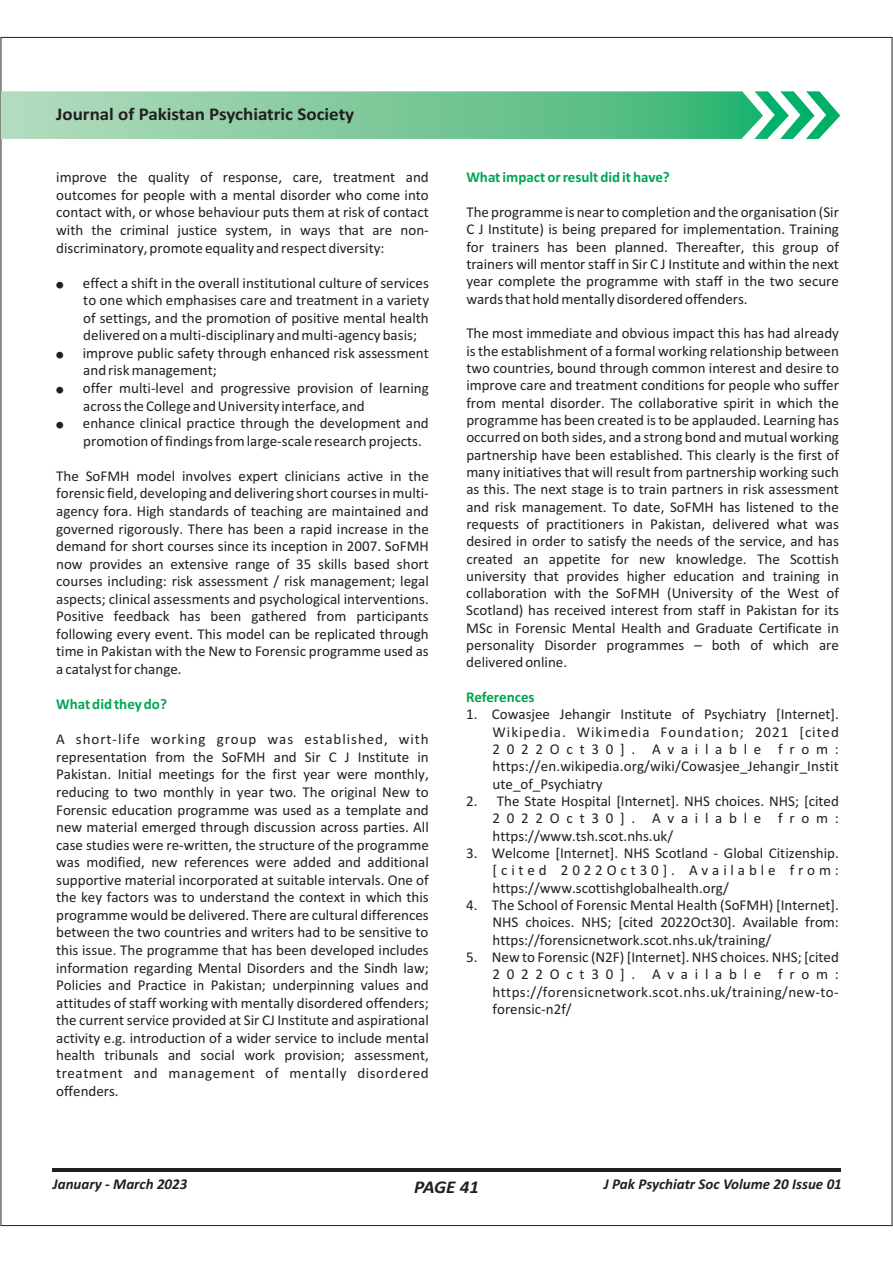
<style>
.page{position:relative;width:893px;height:1263px;background:#fff}
.page>*{position:absolute;margin:0;border:0;box-sizing:border-box;transform-origin:0 0}
.t1{font:700 18px "Calibri";color:#231f20;scale:1.06 1}
.t2{font:italic 700 18px "Calibri";letter-spacing:-.01em;color:#231f20;scale:1.06 1}
.t3{font:15px/17.5px "Calibri";color:#231f20;text-align:justify}
.t4{font:700 15px "Calibri";color:#00a650}
.t5{font:italic 700 15px "Calibri";color:#231f20}
.t6{font:700 7.5px "Adobe Gothic Std";color:#231f20}
</style>
<div class="page">
<hr style="left:52px;top:1168px;width:789px;height:3px;background:#231f20">
<svg style="left:1px;top:91px;width:839px;height:48px;background:#7dcb9e"></svg>
<p class="t1" style="left:56px;top:106px;width:283px">Journal of Pakistan Psychiatric Society</p>
<p class="t3" style="left:56px;top:170px;width:374px">improve the quality of response, care, treatment and outcomes for people with a mental disorder who come into contact with, or whose behaviour puts them at risk of contact with the criminal justice system, in ways that are non&shy;discriminatory, promote equality and respect diversity:</p>
<p class="t3" style="left:83px;top:275px;width:348px;text-align:left">effect a shift in the overall institutional culture of services to one which emphasises care and treatment in a variety of settings, and the promotion of positive mental health delivered on a multi-disciplinary and multi-agency basis; improve public safety through enhanced risk assessment and risk management;<br>offer multi-level and progressive provision of learning across the College and University interface, and<br>enhance clinical practice through the development and promotion of findings from large-scale research projects.</p>
<p class="t3" style="left:56px;top:468px;width:374px">The SoFMH model involves expert clinicians active in the forensic field, developing and delivering short courses in multi&shy;agency fora. High standards of teaching are maintained and governed rigorously. There has been a rapid increase in the demand for short courses since its inception in 2007. SoFMH now provides an extensive range of 35 skills based short courses including: risk assessment / risk management; legal aspects; clinical assessments and psychological interventions.<br>Positive feedback has been gathered from participants following every event. This model can be replicated through time in Pakistan with the New to Forensic programme used as a catalyst for change.</p>
<p class="t6" style="left:56px;top:281px;width:9px">●</p>
<p class="t6" style="left:56px;top:351px;width:9px">●</p>
<p class="t6" style="left:56px;top:386px;width:9px">●</p>
<p class="t6" style="left:56px;top:421px;width:9px">●</p>
<p class="t4" style="left:56px;top:698px;width:112px">What did they do?</p>
<p class="t3" style="left:56px;top:732px;width:374px">A short-life working group was established, with representation from the SoFMH and Sir C J Institute in Pakistan. Initial meetings for the first year were monthly, reducing to two monthly in year two. The original New to Forensic education programme was used as a template and new material emerged through discussion across parties. All case studies were re-written, the structure of the programme was modified, new references were added and additional supportive material incorporated at suitable intervals. One of the key factors was to understand the context in which this programme would be delivered. There are cultural differences between the two countries and writers had to be sensitive to this issue. The programme that has been developed includes information regarding Mental Disorders and the Sindh law; Policies and Practice in Pakistan; underpinning values and attitudes of staff working with mentally disordered offenders; the current service provided at Sir CJ Institute and aspirational activity e.g. introduction of a wider service to include mental health tribunals and social work provision; assessment, treatment and management of mentally disordered offenders.</p>
<p class="t4" style="left:466px;top:171px;width:205px">What impact or result did it have?</p>
<p class="t3" style="left:466px;top:204px;width:374px">The programme is near to completion and the organisation (Sir C J Institute) is being prepared for implementation. Training for trainers has been planned. Thereafter, this group of trainers will mentor staff in Sir C J Institute and within the next year complete the programme with staff in the two secure wards that hold mentally disordered offenders.</p>
<p class="t3" style="left:466px;top:326px;width:374px">The most immediate and obvious impact this has had already is the establishment of a formal working relationship between two countries, bound through common interest and desire to improve care and treatment conditions for people who suffer from mental disorder. The collaborative spirit in which the programme has been created is to be applauded. Learning has occurred on both sides, and a strong bond and mutual working partnership have been established. This clearly is the first of many initiatives that will result from partnership working such as this. The next stage is to train partners in risk assessment and risk management. To date, SoFMH has listened to the requests of practitioners in Pakistan, delivered what was desired in order to satisfy the needs of the service, and has created an appetite for new knowledge. The Scottish university that provides higher education and training in collaboration with the SoFMH (University of the West of Scotland) has received interest from staff in Pakistan for its MSc in Forensic Mental Health and Graduate Certificate in personality Disorder programmes – both of which are delivered online.</p>
<p class="t4" style="left:466px;top:691px;width:70px">References</p>
<p class="t3" style="left:493px;top:707px;width:348px;text-indent:-26px">1. Cowasjee Jehangir Institute of Psychiatry [Internet].<br>Wikipedia. Wikimedia Foundation; 2021 [cited 2022Oct30]. Available from: https://en.wikipedia.org/wiki/Cowasjee_Jehangir_Instit ute_of_Psychiatry</p>
<p class="t3" style="left:493px;top:794px;width:348px;text-indent:-26px">2. The State Hospital [Internet]. NHS choices. NHS; [cited 2022Oct30]. Available from: https://www.tsh.scot.nhs.uk/</p>
<p class="t3" style="left:493px;top:846px;width:348px;text-indent:-26px">3. Welcome [Internet]. NHS Scotland - Global Citizenship. [cited 2022Oct30]. Available from: https://www.scottishglobalhealth.org/</p>
<p class="t3" style="left:493px;top:898px;width:348px;text-indent:-26px">4. The School of Forensic Mental Health (SoFMH) [Internet].<br>NHS choices. NHS; [cited 2022Oct30]. Available from: https://forensicnetwork.scot.nhs.uk/training/</p>
<p class="t3" style="left:493px;top:950px;width:348px;text-indent:-26px">5. New to Forensic (N2F) [Internet]. NHS choices. NHS; [cited 2022Oct30]. Available from: https://forensicnetwork.scot.nhs.uk/training/new-to&shy;forensic-n2f/</p>
<p class="t5" style="left:53px;top:1177px;width:136px">January - March 2023</p>
<p class="t5" style="left:604px;top:1177px;width:240px">J Pak Psychiatr Soc Volume 20 Issue 01</p>
<p class="t2" style="left:414px;top:1179px;width:63px">PAGE 41</p>
</div>
